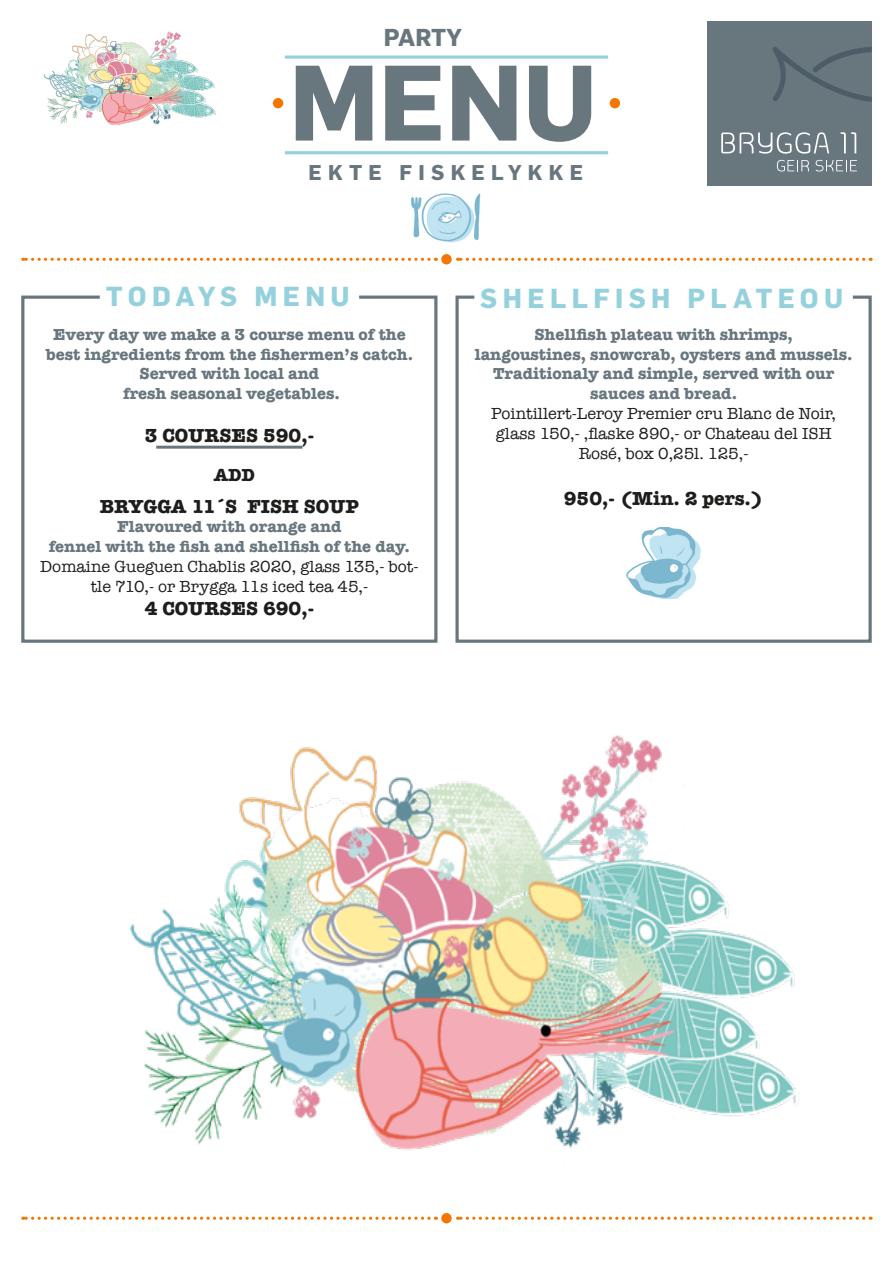
<style>
.page{position:relative;width:893px;height:1263px;background:#fff}
.page>*{position:absolute;margin:0;border:0;box-sizing:border-box;transform-origin:0 0}
.t1{font:700 105px "Flama";color:#68767e}
.t2{font:700 27px "Flama";letter-spacing:.2em;color:#95d1dd}
.t3{font:700 24px "Flama";letter-spacing:-.005em;color:#68767e}
.t4{font:700 21px "Flama";letter-spacing:.3em;color:#68767e}
.t5{font:700 19.5px "American Typewriter";color:#1d1d1b}
.t6{font:700 18px "American Typewriter";color:#1d1d1b}
.t7{font:700 16.5px/19.8px "American Typewriter";color:#68767e;text-align:center}
.t8{font:16.5px/19.8px "American Typewriter";color:#1d1d1b;text-align:center}
</style>
<div class="page">
<div style="left:455px;top:296px;width:417px;height:347px;border:3px solid #68767e"></div>
<div style="left:708px;top:21px;width:164px;height:164px;background:#68767e"></div>
<svg style="left:841px;top:132px;width:15px;height:21px"></svg>
<svg style="left:777px;top:160px;width:32px;height:11px"></svg>
<svg style="left:816px;top:160px;width:41px;height:11px"></svg>
<svg style="left:721px;top:132px;width:108px;height:22px"></svg>
<svg style="left:772px;top:47px;width:100px;height:55px"></svg>
<svg style="left:23px;top:258px;width:406px;height:3px"></svg>
<svg style="left:458px;top:258px;width:406px;height:3px"></svg>
<div style="left:441px;top:254px;width:11px;height:10px;background:#f47600;border-radius:50%"></div>
<img style="left:43px;top:31px;width:173px;height:94px">
<svg style="left:23px;top:1216px;width:406px;height:4px"></svg>
<svg style="left:458px;top:1216px;width:406px;height:4px"></svg>
<div style="left:441px;top:1213px;width:11px;height:10px;background:#f47600;border-radius:50%"></div>
<div style="left:21px;top:296px;width:416px;height:347px;border:3px solid #68767e"></div>
<div style="left:100px;top:281px;width:259px;height:29px;background:#fff"></div>
<div style="left:474px;top:282px;width:379px;height:30px;background:#fff"></div>
<hr style="left:156px;top:446px;width:146px;height:3px;background:#68767e">
<img style="left:626px;top:527px;width:75px;height:72px">
<img style="left:411px;top:194px;width:70px;height:49px">
<div style="left:273px;top:98px;width:10px;height:10px;background:#f47600;border-radius:50%"></div>
<hr style="left:285px;top:151px;width:323px;height:3px;background:#95d1dd">
<div style="left:610px;top:98px;width:10px;height:10px;background:#f47600;border-radius:50%"></div>
<svg style="left:285px;top:55px;width:323px;height:4px"></svg>
<img style="left:130px;top:735px;width:669px;height:415px">
<p class="t3" style="left:384px;top:20px;width:80px">PARTY</p>
<p class="t1" style="left:289px;top:27px;width:309px">MENU</p>
<p class="t4" style="left:308px;top:157px;width:276px">EKTE FISKELYKKE</p>
<p class="t2" style="left:106px;top:277px;width:246px">TODAYS MENU</p>
<p class="t2" style="left:480px;top:278px;width:364px">SHELLFISH PLATEOU</p>
<p class="t7" style="left:534px;top:324px;width:260px">Shellfish plateau with shrimps,</p>
<p class="t7" style="left:475px;top:343px;width:379px">langoustines, snowcrab, oysters and mussels.<br>Traditionaly and simple, served with our</p>
<p class="t7" style="left:590px;top:383px;width:149px">sauces and bread.</p>
<p class="t8" style="left:491px;top:403px;width:346px">Pointillert-Leroy Premier cru Blanc de Noir,</p>
<p class="t8" style="left:496px;top:423px;width:337px">glass 150,- ,flaske 890,- or Chateau del ISH<br>Rosé, box 0,25l. 125,-</p>
<p class="t5" style="left:564px;top:482px;width:201px">950,- (Min. 2 pers.)</p>
<p class="t7" style="left:46px;top:324px;width:369px">Every day we make a 3 course menu of the best ingredients from the fishermen’s catch.<br>Served with local and</p>
<p class="t7" style="left:123px;top:383px;width:218px">fresh seasonal vegetables.</p>
<p class="t5" style="left:145px;top:419px;width:171px">3 COURSES 590,-</p>
<p class="t6" style="left:214px;top:460px;width:43px">ADD</p>
<p class="t5" style="left:100px;top:489px;width:261px">BRYGGA 11´S FISH SOUP</p>
<p class="t7" style="left:117px;top:516px;width:226px">Flavoured with orange and</p>
<p class="t7" style="left:49px;top:536px;width:363px">fennel with the fish and shellfish of the day.</p>
<p class="t8" style="left:40px;top:556px;width:380px">Domaine Gueguen Chablis 2020, glass 135,- bot&shy;tle 710,- or Brygga 11s iced tea 45,-</p>
<p class="t5" style="left:145px;top:592px;width:171px">4 COURSES 690,-</p>
</div>
